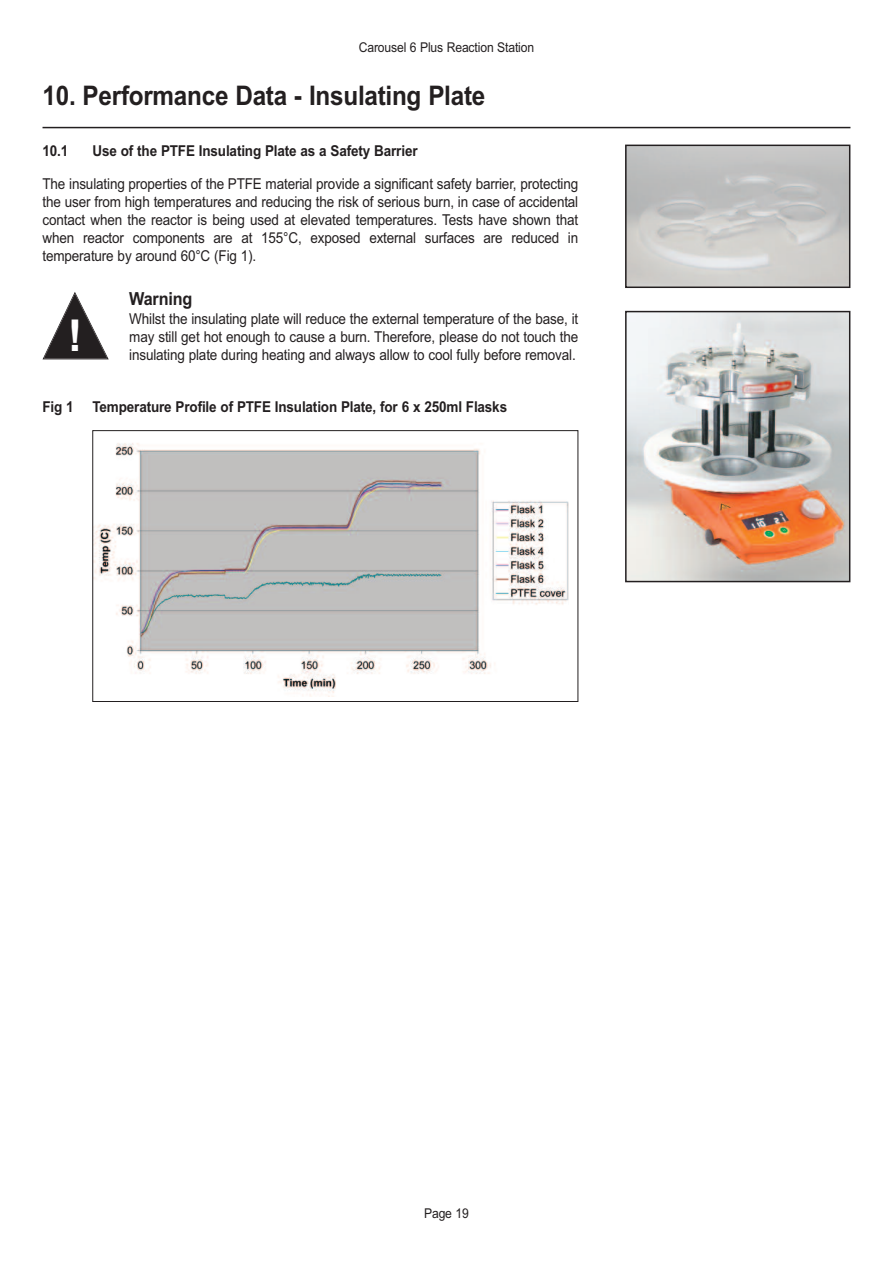
<style>
.page{position:relative;width:893px;height:1263px;background:#fff}
.page>*{position:absolute;margin:0;border:0;box-sizing:border-box;transform-origin:0 0}
.t1{font:700 43.95px "Arial";color:#fff}
.t2{font:700 27px "Arial";letter-spacing:-.01em;color:#231f20;scale:.9 1}
.t3{font:700 18px "Arial";letter-spacing:-.01em;color:#231f20;scale:.9 1}
.t4{font:15px/18px "Arial";letter-spacing:-.01em;color:#231f20;text-align:justify;scale:.9 1}
.t5{font:700 15px "Arial";letter-spacing:-.01em;color:#231f20;scale:.9 1}
.t6{font:13.5px "Arial";letter-spacing:-.01em;color:#231f20;scale:.9 1}
</style>
<div class="page">
<div style="left:625px;top:145px;width:225px;height:143px;border:2px solid #231f20"></div>
<img style="left:628px;top:314px;width:219px;height:265px">
<div style="left:625px;top:311px;width:225px;height:271px;border:2px solid #231f20"></div>
<hr style="left:43px;top:127px;width:807px;height:1px;background:#231f20">
<img style="left:94px;top:443px;width:475px;height:254px">
<div style="left:92px;top:430px;width:486px;height:272px;border:1px solid #231f20"></div>
<svg style="left:43px;top:292px;width:66px;height:67px"></svg>
<p class="t6" style="left:359px;top:40px;width:196px">Carousel 6 Plus Reaction Station</p>
<h2 class="t2" style="left:43px;top:80px;width:493px">10. Performance Data - Insulating Plate</h2>
<p class="t5" style="left:43px;top:142px;width:30px">10.1</p>
<p class="t5" style="left:93px;top:142px;width:363px">Use of the PTFE Insulating Plate as a Safety Barrier</p>
<p class="t4" style="left:43px;top:174px;width:597px">The insulating properties of the PTFE material provide a significant safety barrier, protecting the user from high temperatures and reducing the risk of serious burn, in case of accidental contact when the reactor is being used at elevated temperatures. Tests have shown that when reactor components are at 155°C, exposed external surfaces are reduced in temperature by around 60°C (Fig 1).</p>
<h1 class="t1" style="left:68px;top:311px;width:16px">!</h1>
<p class="t3" style="left:129px;top:288px;width:72px">Warning</p>
<p class="t4" style="left:129px;top:310px;width:500px">Whilst the insulating plate will reduce the external temperature of the base, it may still get hot enough to cause a burn. Therefore, please do not touch the insulating plate during heating and always allow to cool fully before removal.</p>
<p class="t5" style="left:43px;top:398px;width:518px">Fig 1 Temperature Profile of PTFE Insulation Plate, for 6 x 250ml Flasks</p>
<p class="t6" style="left:424px;top:1205px;width:51px">Page 19</p>
</div>
